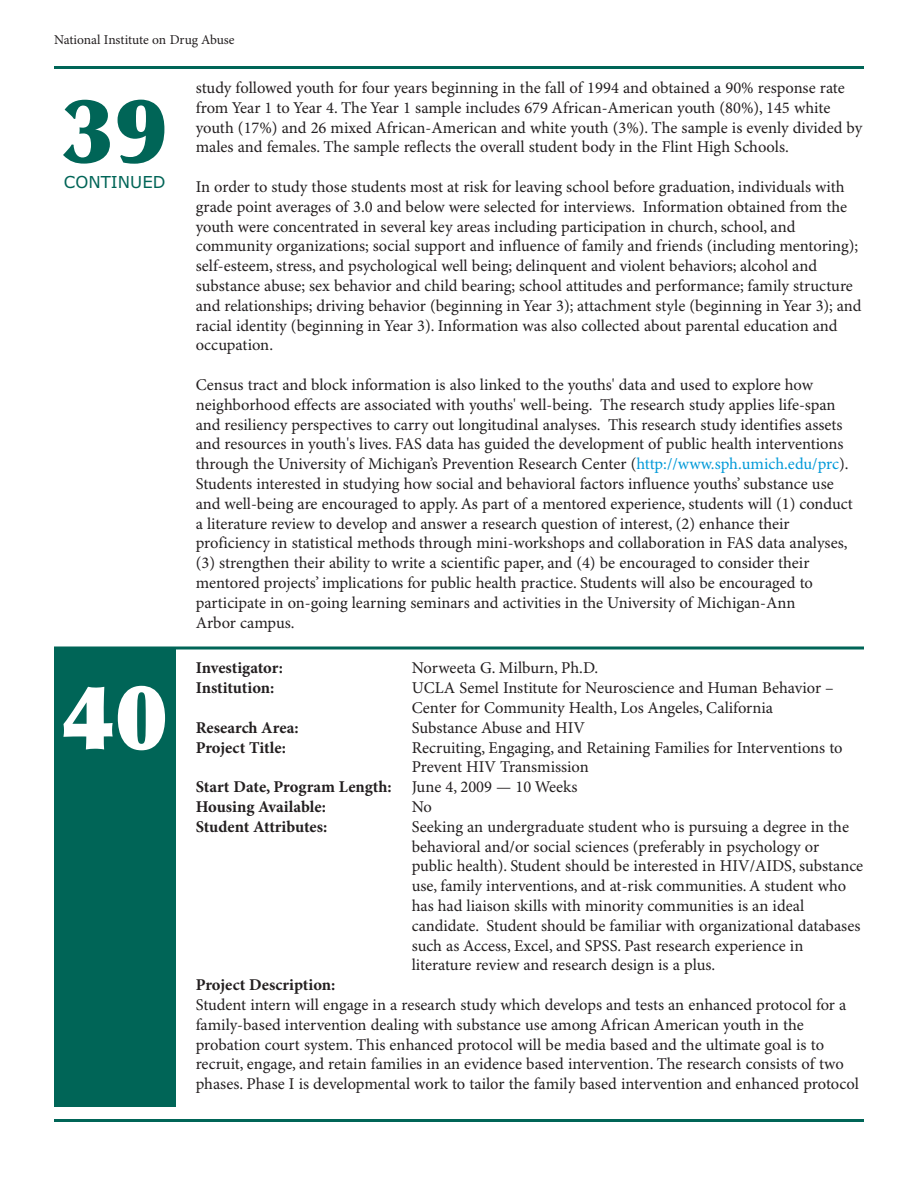
<style>
.page{position:relative;width:918px;height:1188px;background:#fff}
.page>*{position:absolute;margin:0;border:0;box-sizing:border-box;transform-origin:0 0}
.t1{font:900 90px "Optima";color:#fff}
.t2{font:900 90px "Optima";color:#006557}
.t3{font:16.5px/19.8px "Minion Pro";color:#231f20}
.t4{font:700 16.5px "Minion Pro";letter-spacing:-.005em;color:#231f20}
.t5{font:16.5px "Verdana";color:#006557}
.t6{font:13.5px "Minion Pro";letter-spacing:-.005em;color:#231f20}
.s1{color:#0099d8}
.s2{font-weight:400}
</style>
<div class="page">
<div style="left:54px;top:649px;width:122px;height:458px;background:#006557"></div>
<svg style="left:54px;top:646px;width:810px;height:4px;background:#3a887d"></svg>
<hr style="left:54px;top:66px;width:810px;height:3px;background:#006557">
<hr style="left:54px;top:1119px;width:810px;height:3px;background:#006557">
<p class="t6" style="left:54px;top:34px;width:182px">National Institute on Drug Abuse</p>
<p class="t3" style="left:196px;top:79px;width:668px">study followed youth for four years beginning in the fall of 1994 and obtained a 90% response rate from Year 1 to Year 4. The Year 1 sample includes 679 African-American youth (80%), 145 white youth (17%) and 26 mixed African-American and white youth (3%). The sample is evenly divided by males and females. The sample reflects the overall student body in the Flint High Schools.</p>
<p class="t3" style="left:196px;top:178px;width:667px">In order to study those students most at risk for leaving school before graduation, individuals with grade point averages of 3.0 and below were selected for interviews. Information obtained from the youth were concentrated in several key areas including participation in church, school, and community organizations; social support and influence of family and friends (including mentoring); self-esteem, stress, and psychological well being; delinquent and violent behaviors; alcohol and substance abuse; sex behavior and child bearing; school attitudes and performance; family structure and relationships; driving behavior (beginning in Year 3); attachment style (beginning in Year 3); and racial identity (beginning in Year 3). Information was also collected about parental education and occupation.</p>
<p class="t3" style="left:196px;top:376px;width:659px">Census tract and block information is also linked to the youths' data and used to explore how neighborhood effects are associated with youths' well-being. The research study applies life-span and resiliency perspectives to carry out longitudinal analyses. This research study identifies assets and resources in youth's lives. FAS data has guided the development of public health interventions through the University of Michigan’s Prevention Research Center (<span class="s1">http://www.sph.umich.edu/prc</span>).<br>Students interested in studying how social and behavioral factors influence youths’ substance use and well-being are encouraged to apply. As part of a mentored experience, students will (1) conduct a literature review to develop and answer a research question of interest, (2) enhance their proficiency in statistical methods through mini-workshops and collaboration in FAS data analyses, (3) strengthen their ability to write a scientific paper, and (4) be encouraged to consider their mentored projects’ implications for public health practice. Students will also be encouraged to participate in on-going learning seminars and activities in the University of Michigan-Ann<br>Arbor campus.</p>
<p class="t4" style="left:196px;top:662px;width:89px">Investigator:</p>
<p class="t3" style="left:412px;top:660px;width:188px">Norweeta G. Milburn, Ph.D.</p>
<p class="t4" style="left:196px;top:682px;width:80px">Institution:</p>
<p class="t3" style="left:412px;top:680px;width:424px">UCLA Semel Institute for Neuroscience and Human Behavior –<br>Center for Community Health, Los Angeles, California</p>
<p class="t4" style="left:196px;top:721px;width:104px">Research Area:</p>
<p class="t3" style="left:412px;top:719px;width:175px">Substance Abuse and HIV</p>
<p class="t4" style="left:196px;top:741px;width:92px">Project Title:</p>
<p class="t3" style="left:412px;top:739px;width:432px">Recruiting, Engaging, and Retaining Families for Interventions to</p>
<p class="t3" style="left:412px;top:759px;width:178px">Prevent HIV Transmission</p>
<p class="t4" style="left:196px;top:781px;width:383px">Start Date, Program Length: <span class="s2">June 4, 2009 — 10 Weeks</span></p>
<p class="t4" style="left:196px;top:801px;width:132px">Housing Available:</p>
<p class="t3" style="left:412px;top:798px;width:22px">No</p>
<p class="t4" style="left:196px;top:820px;width:133px">Student Attributes:</p>
<p class="t3" style="left:412px;top:818px;width:453px">Seeking an undergraduate student who is pursuing a degree in the behavioral and/or social sciences (preferably in psychology or public health). Student should be interested in HIV/AIDS, substance use, family interventions, and at-risk communities. A student who has had liaison skills with minority communities is an ideal candidate. Student should be familiar with organizational databases such as Access, Excel, and SPSS. Past research experience in literature review and research design is a plus.</p>
<p class="t4" style="left:196px;top:979px;width:141px">Project Description:</p>
<p class="t3" style="left:196px;top:996px;width:665px">Student intern will engage in a research study which develops and tests an enhanced protocol for a family-based intervention dealing with substance use among African American youth in the probation court system. This enhanced protocol will be media based and the ultimate goal is to recruit, engage, and retain families in an evidence based intervention. The research consists of two phases. Phase I is developmental work to tailor the family based intervention and enhanced protocol</p>
<h1 class="t2" style="left:61px;top:94px;width:108px">39</h1>
<p class="t5" style="left:64px;top:173px;width:103px">CONTINUED</p>
<h1 class="t1" style="left:61px;top:681px;width:108px">40</h1>
</div>
